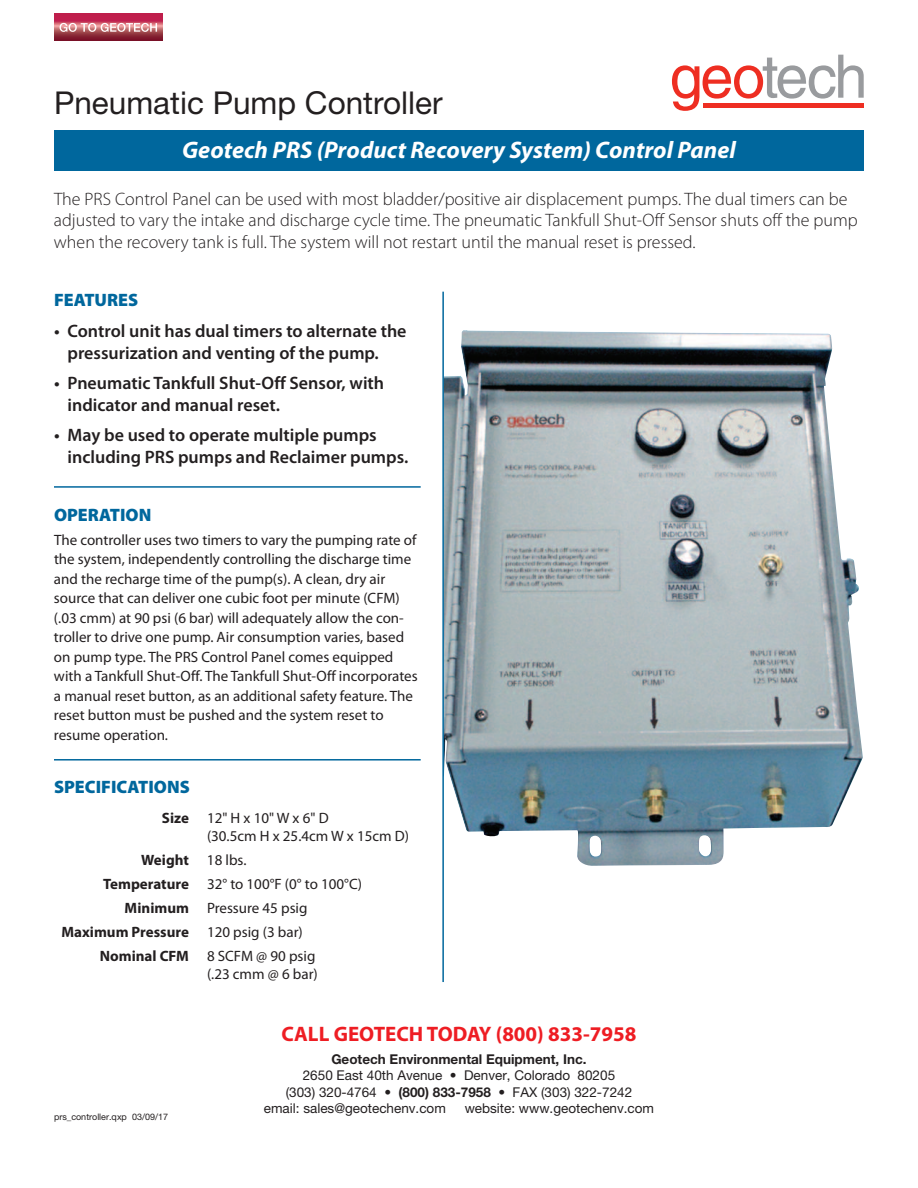
<style>
.page{position:relative;width:918px;height:1188px;background:#fff}
.page>*{position:absolute;margin:0;border:0;box-sizing:border-box;transform-origin:0 0}
.t1{font:31.5px "Helvetica Neue";color:#231f20}
.t2{font:italic 700 24px "Myriad Pro";color:#fff}
.t3{font:700 21px "Myriad Pro";color:#ee1d23}
.t4{font:300 18px/21.6px "Myriad Pro";color:#231f20}
.t5{font:600 18px/21.6px "Myriad Pro";color:#231f20}
.t6{font:900 18px "Myriad Pro";color:#00679d}
.t7{font:15px/19.5px "Myriad Pro";color:#231f20}
.t8{font:700 15px "Myriad Pro";color:#231f20}
.t9{font:13.5px "Helvetica Neue";color:#231f20}
.t10{font:700 13.5px "Helvetica Neue";color:#231f20}
.t11{font:9px "Helvetica Neue";color:#231f20}
.s1{font-weight:700}
.s2{font-weight:400}
</style>
<div class="page">
<svg style="left:672px;top:55px;width:192px;height:56px"></svg>
<div style="left:703px;top:103px;width:161px;height:5px;background:#ee2e22"></div>
<div style="left:54px;top:130px;width:810px;height:41px;background:#00679d"></div>
<svg style="left:55px;top:14px;width:108px;height:27px;background:#a52945"></svg>
<svg style="left:60px;top:23px;width:97px;height:9px"></svg>
<hr style="left:54px;top:759px;width:367px;height:2px;background:#00679d">
<hr style="left:54px;top:486px;width:367px;height:2px;background:#00679d">
<img style="left:444px;top:330px;width:419px;height:536px">
<hr style="left:442px;top:292px;width:2px;height:690px;background:#00679d">
<h1 class="t1" style="left:54px;top:92px;width:390px">Pneumatic Pump Controller</h1>
<h2 class="t2" style="left:182px;top:140px;width:555px">Geotech PRS (Product Recovery System) Control Panel</h2>
<p class="t4" style="left:54px;top:189px;width:805px">The PRS Control Panel can be used with most bladder/positive air displacement pumps. The dual timers can be adjusted to vary the intake and discharge cycle time. The pneumatic Tankfull Shut-Off Sensor shuts off the pump when the recovery tank is full. The system will not restart until the manual reset is pressed.</p>
<p class="t6" style="left:54px;top:294px;width:86px">FEATURES</p>
<p class="t5" style="left:68px;top:322px;width:341px;text-indent:-14px">• Control unit has dual timers to alternate the pressurization and venting of the pump.</p>
<p class="t5" style="left:68px;top:374px;width:318px;text-indent:-14px">• Pneumatic Tankfull Shut-Off Sensor, with indicator and manual reset.</p>
<p class="t5" style="left:67px;top:426px;width:342px;text-indent:-13px">• May be used to operate multiple pumps including PRS pumps and Reclaimer pumps.</p>
<p class="t6" style="left:54px;top:508px;width:99px">OPERATION</p>
<p class="t7" style="left:54px;top:531px;width:365px">The controller uses two timers to vary the pumping rate of the system, independently controlling the discharge time and the recharge time of the pump(s). A clean, dry air source that can deliver one cubic foot per minute (CFM) (.03 cmm) at 90 psi (6 bar) will adequately allow the con&shy;troller to drive one pump. Air consumption varies, based on pump type. The PRS Control Panel comes equipped with a Tankfull Shut-Off. The Tankfull Shut-Off incorporates a manual reset button, as an additional safety feature. The reset button must be pushed and the system reset to resume operation.</p>
<p class="t6" style="left:54px;top:780px;width:137px">SPECIFICATIONS</p>
<p class="t7" style="left:207px;top:810px;width:203px;line-height:18px;text-indent:-45px"><span class="s1">Size</span> 12" H x 10"W x 6" D<br>(30.5cm H x 25.4cm W x 15cm D)</p>
<p class="t8" style="left:141px;top:854px;width:107px">Weight <span class="s2">18 lbs.</span></p>
<p class="t7" style="left:103px;top:875px;width:261px"><span class="s1">Temperature</span> 32° to 100°F (0° to 100°C)</p>
<p class="t7" style="left:125px;top:899px;width:184px"><span class="s1">Minimum</span> Pressure 45 psig</p>
<p class="t8" style="left:62px;top:926px;width:243px">Maximum Pressure <span class="s2">120 psig (3 bar)</span></p>
<p class="t7" style="left:100px;top:947px;width:217px"><span class="s1">Nominal CFM</span> 8 SCFM @ 90 psig</p>
<p class="t7" style="left:207px;top:965px;width:112px">(.23 cmm @ 6 bar)</p>
<p class="t11" style="left:54px;top:1114px;width:116px">prs_controller.qxp 03/09/17</p>
<h3 class="t3" style="left:282px;top:1026px;width:356px">CALL GEOTECH TODAY (800) 833-7958</h3>
<p class="t10" style="left:331px;top:1055px;width:257px">Geotech Environmental Equipment, Inc.</p>
<p class="t9" style="left:303px;top:1071px;width:314px">2650 East 40th Avenue • Denver, Colorado 80205</p>
<p class="t9" style="left:286px;top:1087px;width:348px">(303) 320-4764 • <span class="s1">(800) 833-7958</span> • FAX (303) 322-7242</p>
<p class="t9" style="left:264px;top:1103px;width:184px">email: sales@geotechenv.com</p>
<p class="t9" style="left:465px;top:1103px;width:191px">website: www.geotechenv.com</p>
</div>
